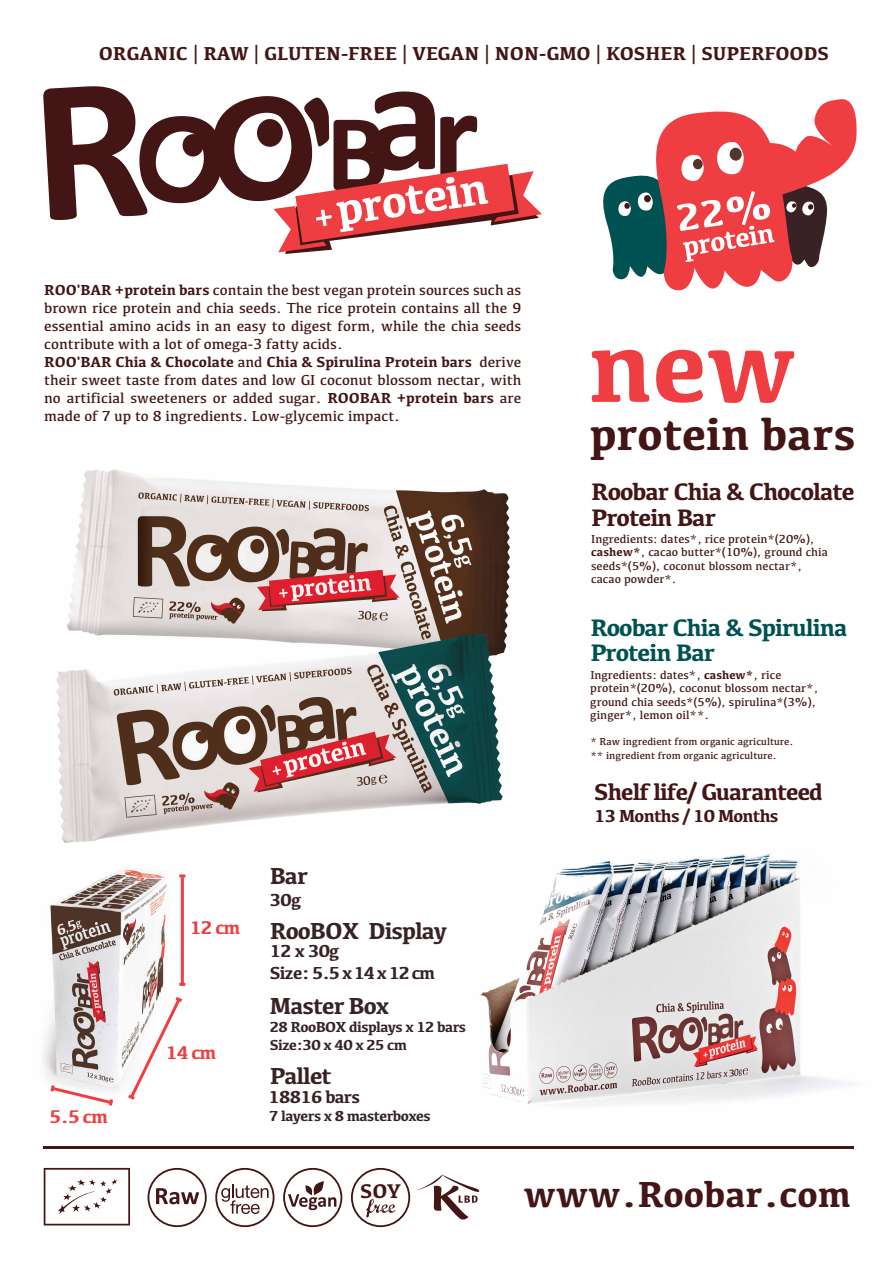
<style>
.page{position:relative;width:893px;height:1263px;background:#fff}
.page>*{position:absolute;margin:0;border:0;box-sizing:border-box;transform-origin:0 0}
.t1{font:700 104.85px "Kefa";color:#ef3e42}
.t2{font:700 46.5px "Kefa";color:#431514}
.t3{font:700 37.5px "Kefa";color:#431514}
.t4{font:700 24.75px/25.5px "Kefa";letter-spacing:-.04em;color:#431514}
.t5{font:700 24.75px/25.5px "Kefa";letter-spacing:-.04em;color:#005152}
.t6{font:700 24px "Kefa";letter-spacing:-.04em;color:#382225}
.t7{font:700 24px "Kefa";letter-spacing:-.04em;color:#431514}
.t8{font:700 20.55px "Kefa";color:#431514}
.t9{font:700 19.35px "Kefa";color:#431514}
.t10{font:700 19.05px "Kefa";letter-spacing:-.05em;color:#ef3e42}
.t11{font:700 18px/21.6px "Kefa";letter-spacing:-.04em;color:#382225}
.t12{font:700 18px "Kefa";letter-spacing:-.04em;color:#431514}
.t13{font:15px/18px "Kefa";color:#431514}
.t14{font:700 15px/18px "Kefa";letter-spacing:-.04em;color:#382225}
.t15{font:12px/13.5px "Kefa";color:#431514}
.t16{font:10.5px/13.5px "Kefa";color:#431514}
.s1{font-weight:700}
</style>
<div class="page">
<img style="left:480px;top:854px;width:370px;height:250px">
<svg style="left:43px;top:86px;width:499px;height:168px"></svg>
<img style="left:56px;top:469px;width:453px;height:373px">
<svg style="left:283px;top:1168px;width:59px;height:59px"></svg>
<svg style="left:215px;top:1168px;width:59px;height:59px"></svg>
<svg style="left:148px;top:1168px;width:59px;height:59px"></svg>
<svg style="left:351px;top:1168px;width:59px;height:59px"></svg>
<svg style="left:44px;top:1168px;width:86px;height:57px"></svg>
<svg style="left:417px;top:1174px;width:62px;height:45px"></svg>
<svg style="left:603px;top:99px;width:254px;height:192px"></svg>
<img style="left:43px;top:868px;width:143px;height:222px">
<hr style="left:181px;top:877px;width:3px;height:107px;background:#ef3e42">
<svg style="left:48px;top:1082px;width:67px;height:24px"></svg>
<svg style="left:125px;top:994px;width:61px;height:106px"></svg>
<svg style="left:179px;top:983px;width:6px;height:3px"></svg>
<svg style="left:179px;top:874px;width:6px;height:3px"></svg>
<hr style="left:43px;top:1146px;width:810px;height:3px;background:#431514">
<p class="t9" style="left:99px;top:41px;width:732px">ORGANIC | RAW | GLUTEN-FREE | VEGAN | NON-GMO | KOSHER | SUPERFOODS</p>
<p class="t13" style="left:44px;top:281px;width:479px"><span class="s1">ROO'BAR +protein bars</span> contain the best vegan protein sources such as brown rice protein and chia seeds. The rice protein contains all the 9 essential amino acids in an easy to digest form, while the chia seeds contribute with a lot of omega-3 fatty acids.<br><span class="s1">ROO'BAR Chia &amp; Chocolate</span> and <span class="s1">Chia &amp; Spirulina Protein bars</span> derive their sweet taste from dates and low GI coconut blossom nectar, with no artificial sweeteners or added sugar. <span class="s1">ROOBAR +protein bars</span> are made of 7 up to 8 ingredients. Low-glycemic impact.</p>
<p class="t10" style="left:190px;top:915px;width:52px">12 cm</p>
<p class="t10" style="left:166px;top:1040px;width:52px">14 cm</p>
<h3 class="t6" style="left:270px;top:860px;width:40px">Bar</h3>
<p class="t11" style="left:270px;top:888px;width:33px">30g</p>
<h3 class="t6" style="left:270px;top:915px;width:179px">RooBOX Display</h3>
<p class="t11" style="left:270px;top:939px;width:167px">12 x 30g<br>Size: 5.5 x 14 x 12 cm</p>
<h3 class="t6" style="left:270px;top:989px;width:121px">Master Box</h3>
<p class="t14" style="left:270px;top:1017px;width:198px">28 RooBOX displays x 12 bars<br>Size:30 x 40 x 25 cm</p>
<h3 class="t6" style="left:270px;top:1060px;width:63px">Pallet</h3>
<p class="t11" style="left:269px;top:1085px;width:93px">18816 bars</p>
<p class="t10" style="left:50px;top:1104px;width:60px">5.5 cm</p>
<p class="t14" style="left:269px;top:1106px;width:163px">7 layers x 8 masterboxes</p>
<h1 class="t1" style="left:588px;top:296px;width:210px">new</h1>
<h2 class="t2" style="left:590px;top:403px;width:268px">protein bars</h2>
<h3 class="t4" style="left:591px;top:478px;width:265px">Roobar Chia &amp; Chocolate<br>Protein Bar</h3>
<p class="t15" style="left:591px;top:532px;width:238px">Ingredients: dates*, rice protein*(20%), <span class="s1">cashew*</span>, cacao butter*(10%), ground chia seeds*(5%), coconut blossom nectar*, cacao powder*.</p>
<h3 class="t5" style="left:590px;top:613px;width:259px">Roobar Chia &amp; Spirulina<br>Protein Bar</h3>
<p class="t15" style="left:590px;top:667px;width:229px">Ingredients: dates*, <span class="s1">cashew*</span>, rice protein*(20%), coconut blossom nectar*, ground chia seeds*(5%), spirulina*(3%), ginger*, lemon oil**.</p>
<p class="t16" style="left:590px;top:734px;width:205px">* Raw ingredient from organic agriculture. ** ingredient from organic agriculture.</p>
<h3 class="t7" style="left:594px;top:776px;width:230px">Shelf life/ Guaranteed</h3>
<p class="t12" style="left:594px;top:804px;width:186px">13 Months / 10 Months</p>
<h3 class="t8" style="left:360px;top:1177px;width:42px">SOY</h3>
<h3 class="t3" style="left:524px;top:1169px;width:329px">www.Roobar.com</h3>
</div>
